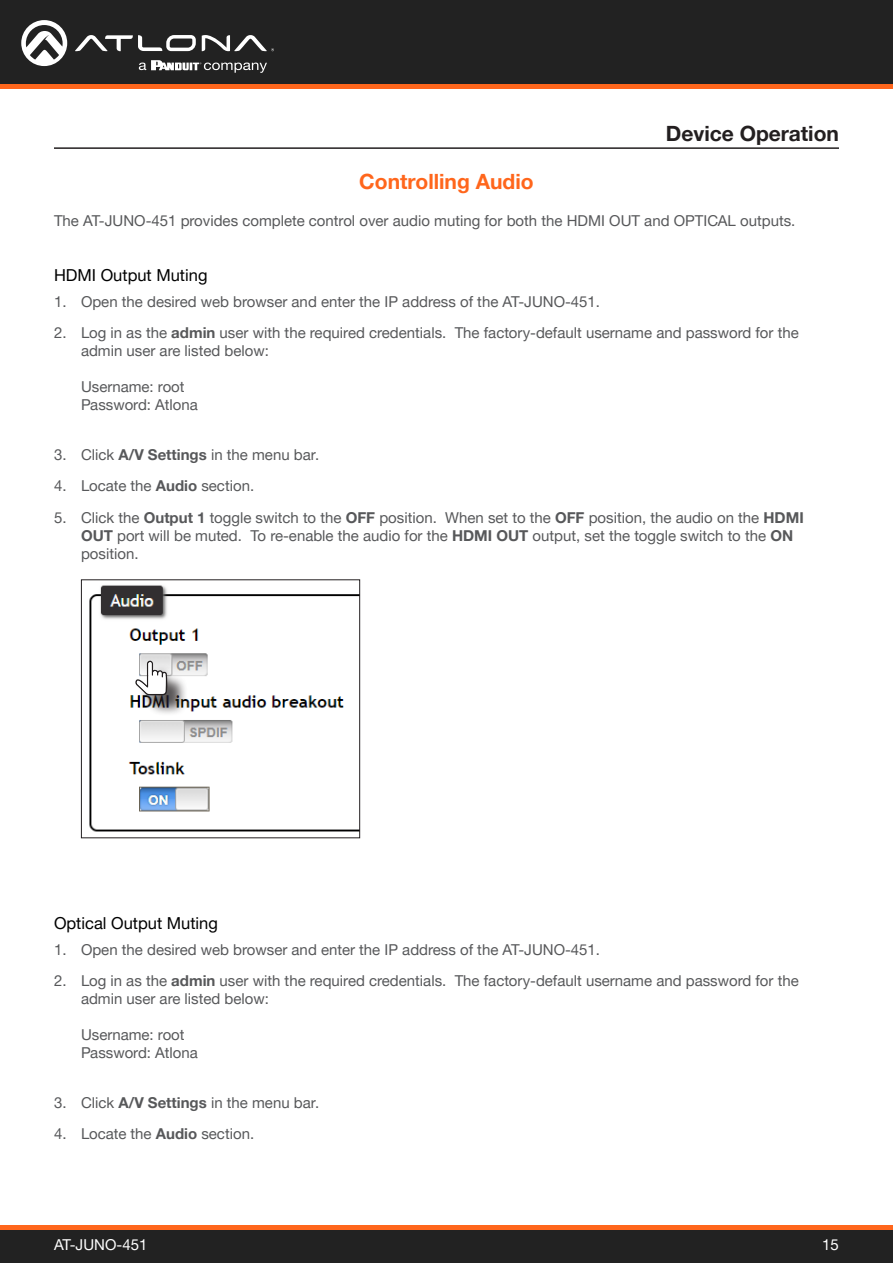
<style>
.page{position:relative;width:893px;height:1263px;background:#fff}
.page>*{position:absolute;margin:0;border:0;box-sizing:border-box;transform-origin:0 0}
.Subsection_Header{font:700 21px "Helvetica Neue LTW1 G";color:#ff661c}
.Non_TOC_Section_Header_Right_Align{font:700 21px "Helvetica Neue LTW1 G";color:#231f20}
.Secondary_Subsection{font:16.5px "Helvetica Neue LTW1 G";color:#000}
.Numbered_Steps{font:15px/18px "Helvetica Neue LTW1 G";color:#57585a}
.t1{font:15px "Helvetica Neue LTW1 G";color:#fff}
.s1{font-weight:700}
</style>
<div class="page">
<div style="left:0;top:1227px;width:893px;height:36px;background:#222"></div>
<hr style="left:0;top:1225px;width:893px;height:4px;background:#ff661c">
<div style="left:0;top:0;width:893px;height:84px;background:#222"></div>
<hr style="left:0;top:84px;width:893px;height:4px;background:#ff661c">
<svg style="left:75px;top:35px;width:121px;height:16px"></svg>
<svg style="left:202px;top:35px;width:72px;height:16px"></svg>
<svg style="left:21px;top:20px;width:46px;height:46px"></svg>
<svg style="left:139px;top:60px;width:128px;height:13px"></svg>
<img style="left:89px;top:585px;width:269px;height:247px">
<div style="left:81px;top:579px;width:279px;height:259px;border:1px solid #231f20"></div>
<div style="left:138px;top:664px;width:50px;height:52px;background:#231f20;opacity:.75"></div>
<svg style="left:135px;top:660px;width:33px;height:35px"></svg>
<hr style="left:54px;top:147px;width:785px;height:2px;background:#231f20">
<p class="Non_TOC_Section_Header_Right_Align" style="left:666px;top:120px;width:175px">Device Operation</p>
<p class="Subsection_Header" style="left:359px;top:169px;width:176px">Controlling Audio</p>
<p class="Numbered_Steps" style="left:54px;top:211px;width:743px">The AT-JUNO-451 provides complete control over audio muting for both the HDMI OUT and OPTICAL outputs.</p>
<p class="Secondary_Subsection" style="left:54px;top:265px;width:155px">HDMI Output Muting</p>
<p class="Numbered_Steps" style="left:54px;top:292px;width:548px">1. Open the desired web browser and enter the IP address of the AT-JUNO-451.</p>
<p class="Numbered_Steps" style="left:81px;top:324px;width:719px;text-indent:-27px">2. Log in as the <span class="s1">admin</span> user with the required credentials. The factory-default username and password for the admin user are listed below:</p>
<p class="Numbered_Steps" style="left:81px;top:378px;width:118px">Username: root<br>Password: Atlona</p>
<p class="Numbered_Steps" style="left:54px;top:445px;width:267px">3. Click <span class="s1">A/V Settings</span> in the menu bar.</p>
<p class="Numbered_Steps" style="left:54px;top:477px;width:202px">4. Locate the <span class="s1">Audio</span> section.</p>
<p class="Numbered_Steps" style="left:81px;top:508px;width:724px;text-indent:-27px">5. Click the <span class="s1">Output 1</span> toggle switch to the <span class="s1">OFF</span> position. When set to the <span class="s1">OFF</span> position, the audio on the <span class="s1">HDMI<br>OUT</span> port will be muted. To re-enable the audio for the <span class="s1">HDMI OUT</span> output, set the toggle switch to the <span class="s1">ON </span>position.</p>
<p class="Secondary_Subsection" style="left:54px;top:913px;width:165px">Optical Output Muting</p>
<p class="Numbered_Steps" style="left:54px;top:940px;width:548px">1. Open the desired web browser and enter the IP address of the AT-JUNO-451.</p>
<p class="Numbered_Steps" style="left:81px;top:972px;width:719px;text-indent:-27px">2. Log in as the <span class="s1">admin</span> user with the required credentials. The factory-default username and password for the admin user are listed below:</p>
<p class="Numbered_Steps" style="left:81px;top:1026px;width:118px">Username: root<br>Password: Atlona</p>
<p class="Numbered_Steps" style="left:54px;top:1093px;width:267px">3. Click <span class="s1">A/V Settings</span> in the menu bar.</p>
<p class="Numbered_Steps" style="left:54px;top:1125px;width:202px">4. Locate the <span class="s1">Audio</span> section.</p>
<p class="t1" style="left:54px;top:1235px;width:95px">AT-JUNO-451</p>
<p class="t1" style="left:822px;top:1235px;width:18px">15</p>
</div>
